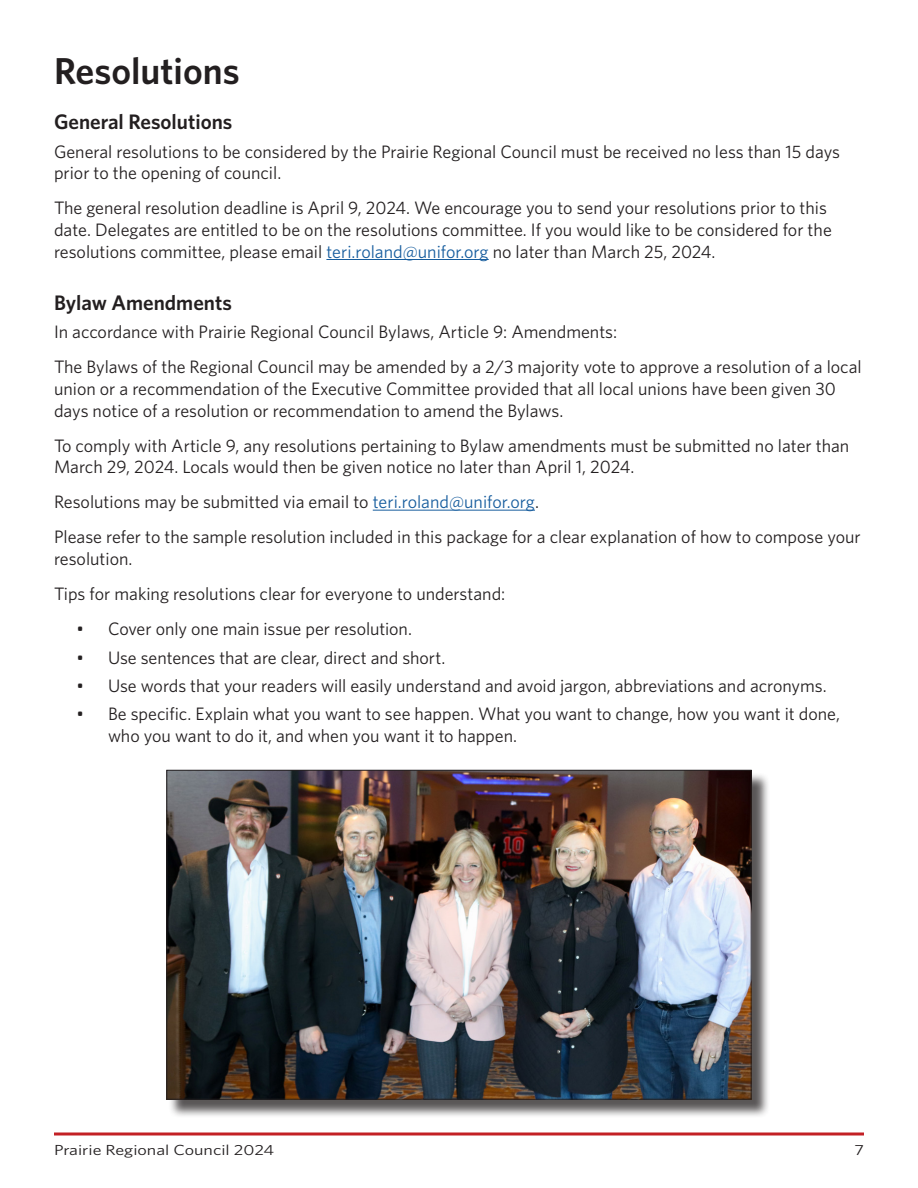
<style>
.page{position:relative;width:918px;height:1188px;background:#fff}
.page>*{position:absolute;margin:0;border:0;box-sizing:border-box;transform-origin:0 0}
.Heads_1_-_Main{font:600 37.5px "Whitney";color:#231f20}
.Heads_1_-_Main-2{font:600 21px "Whitney";color:#231f20}
.Heads_1_-_Main-3{font:18px/21.6px "Whitney";color:#231f20}
.t1{font:14.55px "Whitney";color:#231f20;scale:1.23 1}
.s1{color:#175d9e}
</style>
<div class="page">
<svg style="left:54px;top:1132px;width:810px;height:4px;background:#d1575b"></svg>
<hr style="left:326px;top:259px;width:163px;height:1px;background:#175d9e">
<hr style="left:373px;top:510px;width:162px;height:1px;background:#175d9e">
<div style="left:169px;top:772px;width:601px;height:346px;background:#231f20;opacity:.75"></div>
<img style="left:168px;top:772px;width:582px;height:326px">
<p class="Heads_1_-_Main" style="left:54px;top:46px;width:187px">Resolutions</p>
<p class="Heads_1_-_Main-2" style="left:54px;top:108px;width:180px">General Resolutions</p>
<p class="Heads_1_-_Main-3" style="left:54px;top:140px;width:788px">General resolutions to be considered by the Prairie Regional Council must be received no less than 15 days prior to the opening of council.</p>
<p class="Heads_1_-_Main-3" style="left:54px;top:197px;width:779px">The general resolution deadline is April 9, 2024. We encourage you to send your resolutions prior to this date. Delegates are entitled to be on the resolutions committee. If you would like to be considered for the resolutions committee, please email <span class="s1">teri.roland@unifor.org</span> no later than March 25, 2024.</p>
<p class="Heads_1_-_Main-2" style="left:54px;top:289px;width:179px">Bylaw Amendments</p>
<p class="Heads_1_-_Main-3" style="left:54px;top:321px;width:565px">In accordance with Prairie Regional Council Bylaws, Article 9: Amendments:</p>
<p class="Heads_1_-_Main-3" style="left:54px;top:356px;width:809px">The Bylaws of the Regional Council may be amended by a 2/3 majority vote to approve a resolution of a local union or a recommendation of the Executive Committee provided that all local unions have been given 30 days notice of a resolution or recommendation to amend the Bylaws.</p>
<p class="Heads_1_-_Main-3" style="left:54px;top:434px;width:797px">To comply with Article 9, any resolutions pertaining to Bylaw amendments must be submitted no later than<br>March 29, 2024. Locals would then be given notice no later than April 1, 2024.</p>
<p class="Heads_1_-_Main-3" style="left:54px;top:491px;width:486px">Resolutions may be submitted via email to <span class="s1">teri.roland@unifor.org</span>.</p>
<p class="Heads_1_-_Main-3" style="left:54px;top:526px;width:808px">Please refer to the sample resolution included in this package for a clear explanation of how to compose your resolution.</p>
<p class="Heads_1_-_Main-3" style="left:54px;top:583px;width:453px">Tips for making resolutions clear for everyone to understand:</p>
<p class="Heads_1_-_Main-3" style="left:76px;top:618px;width:337px">• Cover only one main issue per resolution.</p>
<p class="Heads_1_-_Main-3" style="left:76px;top:646px;width:370px">• Use sentences that are clear, direct and short.</p>
<p class="Heads_1_-_Main-3" style="left:76px;top:674px;width:752px">• Use words that your readers will easily understand and avoid jargon, abbreviations and acronyms.</p>
<p class="Heads_1_-_Main-3" style="left:108px;top:703px;width:734px;text-indent:-32px">• Be specific. Explain what you want to see happen. What you want to change, how you want it done, who you want to do it, and when you want it to happen.</p>
<p class="t1" style="left:54px;top:1140px;width:180px">Prairie Regional Council 2024</p>
<p class="t1" style="left:854px;top:1140px;width:9px">7</p>
</div>
